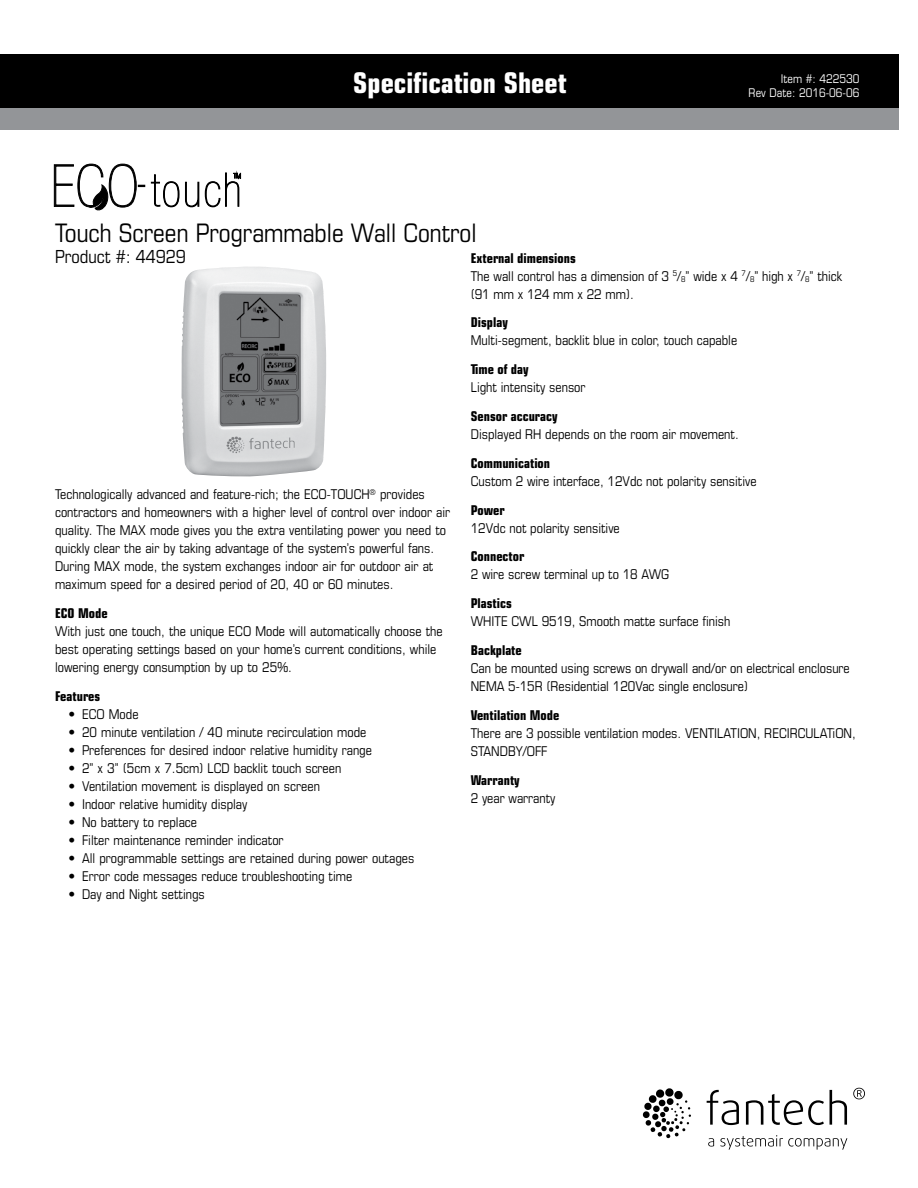
<style>
.page{position:relative;width:918px;height:1188px;background:#fff}
.page>*{position:absolute;margin:0;border:0;box-sizing:border-box;transform-origin:0 0}
.t1{font:700 condensed 28.5px "Eurostile LT Std";color:#fff}
.t2{font:condensed 25.5px "Eurostile LT Std";color:#000}
.t3{font:condensed 18px "Eurostile LT Std";color:#000}
.t4{font:condensed 13.5px/18px "Eurostile LT Std";color:#000}
.t5{font:700 condensed 13.5px "Eurostile LT Std";color:#000}
.t6{font:condensed 12px/14.4px "Eurostile LT Std";color:#fff;text-align:right}
.s1{font-weight:700}
</style>
<div class="page">
<div style="left:0;top:54px;width:899px;height:54px;background:#000"></div>
<div style="left:0;top:108px;width:899px;height:22px;background:#939598"></div>
<img style="left:182px;top:267px;width:144px;height:210px">
<svg style="left:54px;top:163px;width:91px;height:48px"></svg>
<svg style="left:151px;top:170px;width:90px;height:37px"></svg>
<svg style="left:643px;top:1088px;width:48px;height:50px"></svg>
<svg style="left:708px;top:1138px;width:6px;height:9px"></svg>
<svg style="left:720px;top:1135px;width:127px;height:15px"></svg>
<svg style="left:707px;top:1090px;width:32px;height:35px"></svg>
<svg style="left:746px;top:1094px;width:78px;height:31px"></svg>
<svg style="left:830px;top:1090px;width:17px;height:35px"></svg>
<svg style="left:853px;top:1088px;width:12px;height:11px"></svg>
<h1 class="t1" style="left:353px;top:65px;width:215px">Specification Sheet</h1>
<p class="t6" style="left:749px;top:71px;width:112px">Item #: 422530<br>Rev Date: 2016-06-06</p>
<h2 class="t2" style="left:55px;top:217px;width:423px">Touch Screen Programmable Wall Control</h2>
<h3 class="t3" style="left:55px;top:246px;width:132px">Product #: 44929</h3>
<p class="t4" style="left:471px;top:249px;width:373px"><span class="s1">External dimensions<br></span>The wall control has a dimension of 3 <sup>5</sup>/<sub>8</sub>” wide x 4 <sup>7</sup>/<sub>8</sub>” high x <sup>7</sup>/<sub>8</sub>” thick (91 mm x 124 mm x 22 mm).</p>
<p class="t5" style="left:471px;top:314px;width:39px">Display</p>
<p class="t4" style="left:471px;top:331px;width:268px">Multi-segment, backlit blue in color, touch capable</p>
<p class="t5" style="left:471px;top:361px;width:59px">Time of day</p>
<p class="t4" style="left:471px;top:378px;width:116px">Light intensity sensor</p>
<p class="t5" style="left:471px;top:408px;width:88px">Sensor accuracy</p>
<p class="t4" style="left:471px;top:425px;width:270px">Displayed RH depends on the room air movement.</p>
<p class="t5" style="left:471px;top:455px;width:81px">Communication</p>
<p class="t4" style="left:471px;top:472px;width:287px">Custom 2 wire interface, 12Vdc not polarity sensitive</p>
<p class="t5" style="left:471px;top:502px;width:36px">Power</p>
<p class="t4" style="left:471px;top:519px;width:151px">12Vdc not polarity sensitive</p>
<p class="t5" style="left:471px;top:548px;width:55px">Connector</p>
<p class="t4" style="left:471px;top:565px;width:200px">2 wire screw terminal up to 18 AWG</p>
<p class="t5" style="left:471px;top:595px;width:43px">Plastics</p>
<p class="t4" style="left:471px;top:612px;width:261px">WHITE CWL 9519, Smooth matte surface finish</p>
<p class="t5" style="left:471px;top:642px;width:53px">Backplate</p>
<p class="t4" style="left:471px;top:659px;width:381px">Can be mounted using screws on drywall and/or on electrical enclosure<br>NEMA 5-15R (Residential 120Vac single enclosure)</p>
<p class="t5" style="left:471px;top:707px;width:90px">Ventilation Mode</p>
<p class="t4" style="left:471px;top:724px;width:387px">There are 3 possible ventilation modes. VENTILATION, RECIRCULATiON,<br>STANDBY/OFF</p>
<p class="t5" style="left:471px;top:771px;width:51px">Warranty</p>
<p class="t4" style="left:471px;top:788px;width:86px">2 year warranty</p>
<p class="t4" style="left:55px;top:485px;width:397px">Technologically advanced and feature-rich; the ECO-TOUCH<sup>®</sup> provides contractors and homeowners with a higher level of control over indoor air quality. The MAX mode gives you the extra ventilating power you need to quickly clear the air by taking advantage of the system’s powerful fans.<br>During MAX mode, the system exchanges indoor air for outdoor air at maximum speed for a desired period of 20, 40 or 60 minutes.</p>
<p class="t5" style="left:55px;top:605px;width:54px">ECO Mode</p>
<p class="t4" style="left:55px;top:622px;width:389px">With just one touch, the unique ECO Mode will automatically choose the best operating settings based on your home’s current conditions, while lowering energy consumption by up to 25%.</p>
<p class="t5" style="left:55px;top:688px;width:47px">Features</p>
<p class="t4" style="left:69px;top:705px;width:72px">• ECO Mode</p>
<p class="t4" style="left:69px;top:723px;width:299px">• 20 minute ventilation / 40 minute recirculation mode</p>
<p class="t4" style="left:69px;top:741px;width:305px">• Preferences for desired indoor relative humidity range</p>
<p class="t4" style="left:69px;top:759px;width:274px">• 2” x 3” (5cm x 7.5cm) LCD backlit touch screen</p>
<p class="t4" style="left:69px;top:777px;width:253px">• Ventilation movement is displayed on screen</p>
<p class="t4" style="left:69px;top:795px;width:180px">• Indoor relative humidity display</p>
<p class="t4" style="left:69px;top:813px;width:130px">• No battery to replace</p>
<p class="t4" style="left:69px;top:831px;width:217px">• Filter maintenance reminder indicator</p>
<p class="t4" style="left:69px;top:849px;width:347px">• All programmable settings are retained during power outages</p>
<p class="t4" style="left:69px;top:867px;width:285px">• Error code messages reduce troubleshooting time</p>
<p class="t4" style="left:69px;top:885px;width:138px">• Day and Night settings</p>
</div>
